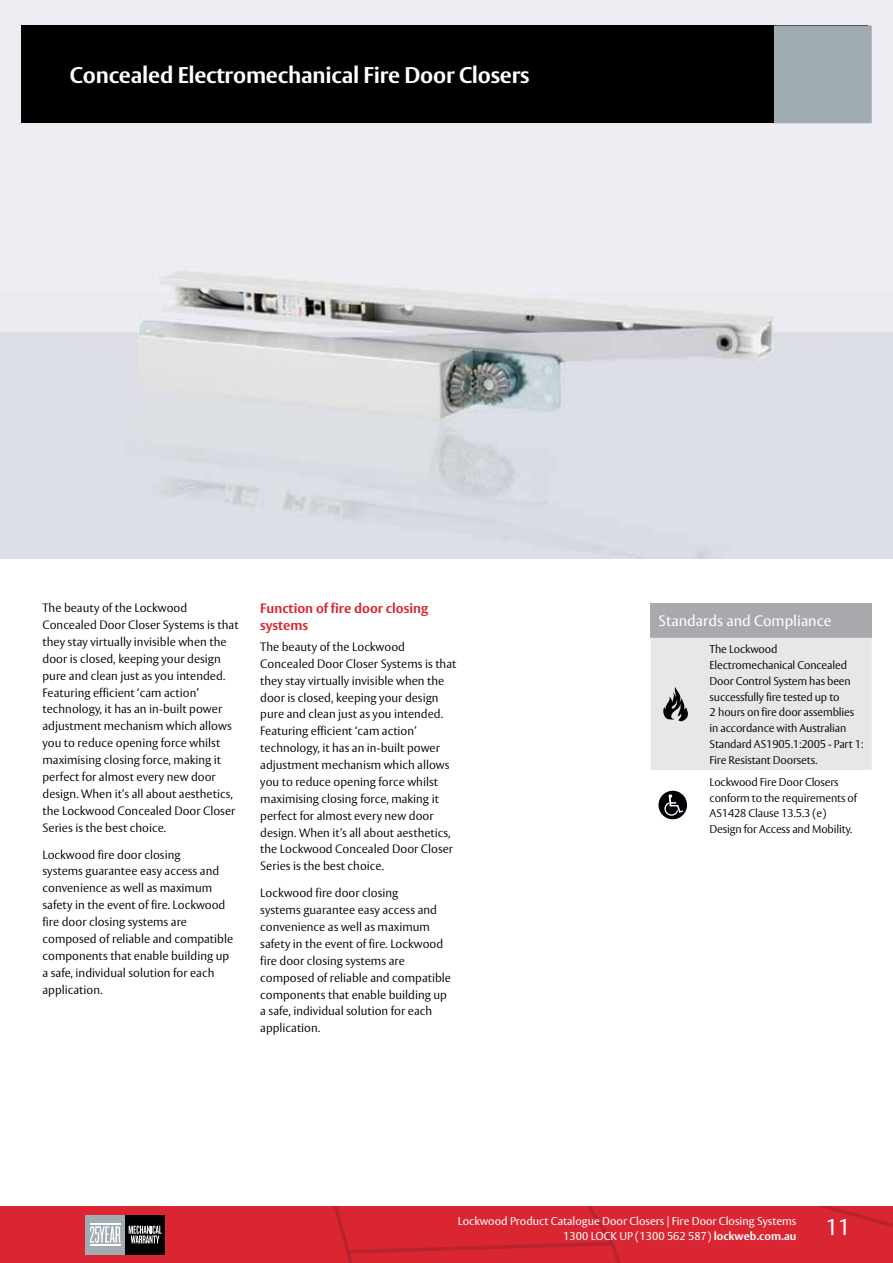
<style>
.page{position:relative;width:893px;height:1263px;background:#fff}
.page>*{position:absolute;margin:0;border:0;box-sizing:border-box;transform-origin:0 0}
.t1{font:700 22.5px "ASSA Vesta";letter-spacing:-.01em;color:#fff}
.t2{font:22.5px "ASSA Vesta";color:#fff}
.t3{font:15px "ASSA Vesta";color:#fff}
.t4{font:700 13.5px/16.5px "ASSA Vesta";color:#d92632}
.t5{font:300 12px/16.8px "ASSA Vesta";color:#000}
.t6{font:300 11.25px/15.8px "ASSA Vesta";letter-spacing:-.015em;color:#000}
.t7{font:11.25px/15px "ASSA Vesta";color:#fff;text-align:right}
.s1{font-weight:700}
</style>
<div class="page">
<svg style="left:0;top:1206px;width:893px;height:57px;background:#d12a36"></svg>
<hr style="left:90px;top:1224px;width:30px;height:1px;background:#fff">
<hr style="left:90px;top:1244px;width:30px;height:1px;background:#fff">
<img style="left:0;top:0;width:893px;height:558px">
<div style="left:21px;top:26px;width:846px;height:97px;background:#000"></div>
<div style="left:774px;top:26px;width:98px;height:97px;background:#a1abb2"></div>
<div style="left:651px;top:603px;width:221px;height:35px;background:#a7a9ac"></div>
<svg style="left:651px;top:638px;width:221px;height:182px"></svg>
<h1 class="t1" style="left:70px;top:61px;width:461px">Concealed Electromechanical Fire Door Closers</h1>
<p class="t5" style="left:43px;top:600px;width:198px">The beauty of the Lockwood Concealed Door Closer Systems is that they stay virtually invisible when the door is closed, keeping your design pure and clean just as you intended.<br>Featuring efficient ‘cam action’ technology, it has an in-built power adjustment mechanism which allows you to reduce opening force whilst maximising closing force, making it perfect for almost every new door design. When it’s all about aesthetics, the Lockwood Concealed Door Closer Series is the best choice.</p>
<p class="t5" style="left:43px;top:846px;width:192px">Lockwood fire door closing<br>systems guarantee easy access and convenience as well as maximum safety in the event of fire. Lockwood fire door closing systems are composed of reliable and compatible components that enable building up a safe, individual solution for each application.</p>
<p class="t4" style="left:260px;top:601px;width:169px">Function of fire door closing systems</p>
<p class="t5" style="left:260px;top:639px;width:198px">The beauty of the Lockwood Concealed Door Closer Systems is that they stay virtually invisible when the door is closed, keeping your design pure and clean just as you intended.<br>Featuring efficient ‘cam action’ technology, it has an in-built power adjustment mechanism which allows you to reduce opening force whilst maximising closing force, making it perfect for almost every new door design. When it’s all about aesthetics, the Lockwood Concealed Door Closer Series is the best choice.</p>
<p class="t5" style="left:260px;top:885px;width:192px">Lockwood fire door closing<br>systems guarantee easy access and convenience as well as maximum safety in the event of fire. Lockwood fire door closing systems are composed of reliable and compatible components that enable building up a safe, individual solution for each application.</p>
<p class="t3" style="left:658px;top:612px;width:174px">Standards and Compliance</p>
<p class="t6" style="left:710px;top:642px;width:155px">The Lockwood<br>Electromechanical Concealed<br>Door Control System has been successfully fire tested up to<br>2 hours on fire door assemblies in accordance with Australian<br>Standard AS1905.1:2005 - Part 1:<br>Fire Resistant Doorsets.</p>
<p class="t6" style="left:710px;top:774px;width:149px">Lockwood Fire Door Closers conform to the requirements of<br>AS1428 Clause 13.5.3 (e)<br>Design for Access and Mobility.</p>
<p class="t7" style="left:458px;top:1214px;width:340px">Lockwood Product Catalogue Door Closers | Fire Door Closing Systems<br>1300 LOCK UP (1300 562 587) <span class="s1">lockweb.com.au</span></p>
<h1 class="t2" style="left:825px;top:1214px;width:26px">11</h1>
</div>
